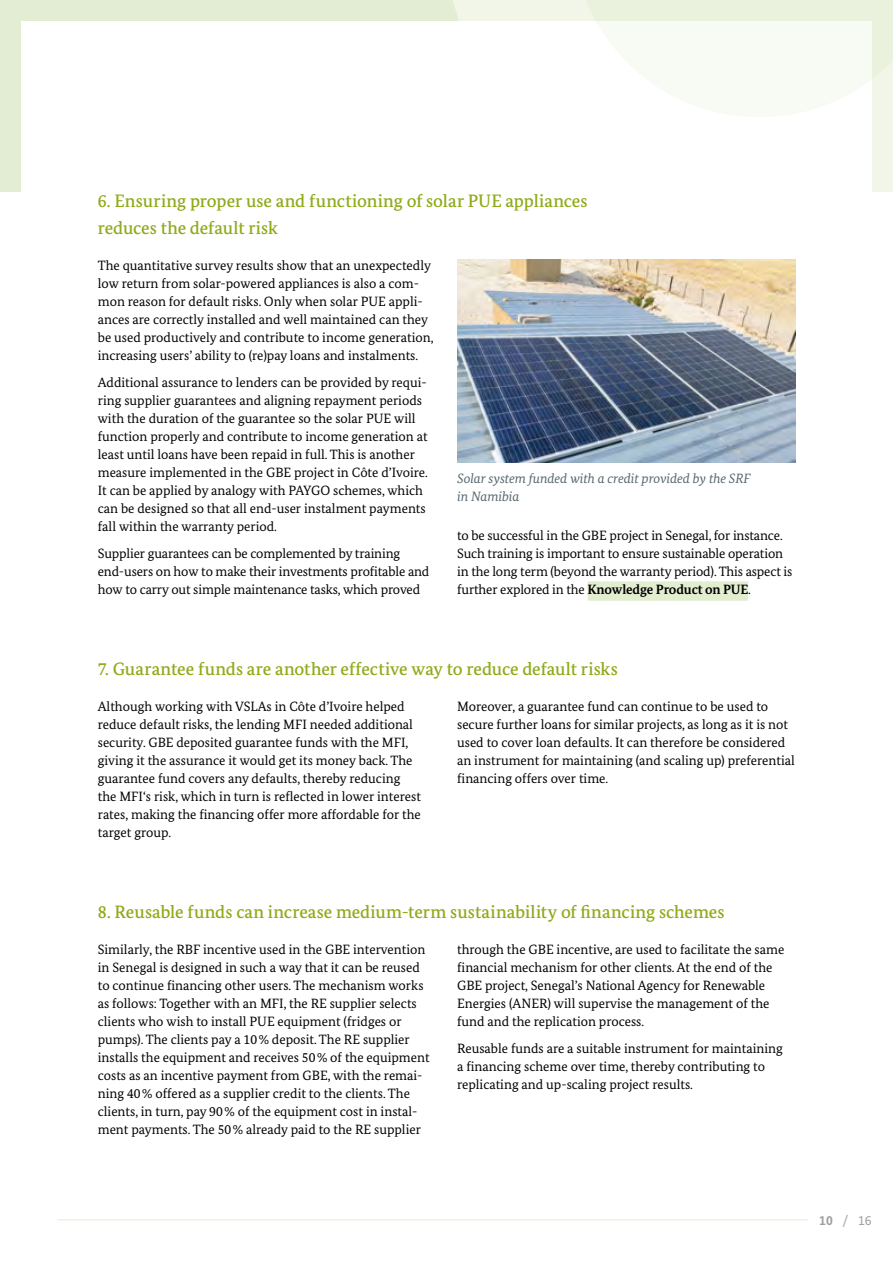
<style>
.page{position:relative;width:893px;height:1263px;background:#fff}
.page>*{position:absolute;margin:0;border:0;box-sizing:border-box;transform-origin:0 0}
.t1{font:500 18px/27px "Bundes Serif";color:#8fab1a}
.t2{font:13.5px/18px "Bundes Serif";color:#000}
.t3{font:italic 13.5px/18px "Bundes Serif";letter-spacing:-.005em;color:#57676f}
.t4{font:13.5px "Bundes Sans";color:#9c9e9f}
.s1{font-weight:700}
</style>
<div class="page">
<div style="left:0;top:0;width:893px;height:191px;background:#f1f6e8"></div>
<div style="left:0;top:0;width:459px;height:191px;background:#e3edd3"></div>
<div style="left:21px;top:21px;width:851px;height:1221px;background:#fff"></div>
<div style="left:588px;top:581px;width:160px;height:20px;background:#e3eed1"></div>
<svg style="left:586px;top:0;width:307px;height:117px"></svg>
<hr style="left:58px;top:1219px;width:750px;height:1px;background:#e3eed1">
<img style="left:457px;top:259px;width:338px;height:204px">
<h1 class="t1" style="left:98px;top:187px;width:491px">6. Ensuring proper use and functioning of solar PUE appliances reduces the default risk</h1>
<p class="t2" style="left:98px;top:256px;width:337px">The quantitative survey results show that an unexpectedly low return from solar-powered appliances is also a com&shy;mon reason for default risks. Only when solar PUE appli&shy;ances are correctly installed and well maintained can they be used productively and contribute to income generation, increasing users’ ability to (re)pay loans and instalments.</p>
<p class="t2" style="left:98px;top:373px;width:332px">Additional assurance to lenders can be provided by requi&shy;ring supplier guarantees and aligning repayment periods with the duration of the guarantee so the solar PUE will function properly and contribute to income generation at least until loans have been repaid in full. This is another measure implemented in the GBE project in Côte d’Ivoire.<br>It can be applied by analogy with PAYGO schemes, which can be designed so that all end-user instalment payments fall within the warranty period.</p>
<p class="t2" style="left:98px;top:544px;width:333px">Supplier guarantees can be complemented by training end-users on how to make their investments profitable and how to carry out simple maintenance tasks, which proved</p>
<p class="t3" style="left:457px;top:469px;width:295px">Solar system funded with a credit provided by the SRF in Namibia</p>
<p class="t2" style="left:457px;top:526px;width:337px">to be successful in the GBE project in Senegal, for instance.<br>Such training is important to ensure sustainable operation in the long term (beyond the warranty period). This aspect is further explored in the <span class="s1">Knowledge Product on PUE</span>.</p>
<h1 class="t1" style="left:98px;top:655px;width:522px">7. Guarantee funds are another effective way to reduce default risks</h1>
<p class="t2" style="left:98px;top:697px;width:325px">Although working with VSLAs in Côte d’Ivoire helped reduce default risks, the lending MFI needed additional security. GBE deposited guarantee funds with the MFI, giving it the assurance it would get its money back. The guarantee fund covers any defaults, thereby reducing the MFI‘s risk, which in turn is reflected in lower interest rates, making the financing offer more affordable for the target group.</p>
<p class="t2" style="left:457px;top:697px;width:339px">Moreover, a guarantee fund can continue to be used to secure further loans for similar projects, as long as it is not used to cover loan defaults. It can therefore be considered an instrument for maintaining (and scaling up) preferential financing offers over time.</p>
<h1 class="t1" style="left:98px;top:898px;width:628px">8. Reusable funds can increase medium-term sustainability of financing schemes</h1>
<p class="t2" style="left:98px;top:940px;width:333px">Similarly, the RBF incentive used in the GBE intervention in Senegal is designed in such a way that it can be reused to continue financing other users. The mechanism works as follows: Together with an MFI, the RE supplier selects clients who wish to install PUE equipment (fridges or pumps). The clients pay a 10% deposit. The RE supplier installs the equipment and receives 50% of the equipment costs as an incentive payment from GBE, with the remai&shy;ning 40% offered as a supplier credit to the clients. The clients, in turn, pay 90% of the equipment cost in instal&shy;ment payments. The 50% already paid to the RE supplier</p>
<p class="t2" style="left:457px;top:940px;width:329px">through the GBE incentive, are used to facilitate the same financial mechanism for other clients. At the end of the GBE project, Senegal’s National Agency for Renewable Energies (ANER) will supervise the management of the fund and the replication process.</p>
<p class="t2" style="left:457px;top:1039px;width:327px">Reusable funds are a suitable instrument for maintaining a financing scheme over time, thereby contributing to replicating and up-scaling project results.</p>
<p class="t4" style="left:819px;top:1212px;width:54px"><span class="s1">10</span> / 16</p>
</div>
